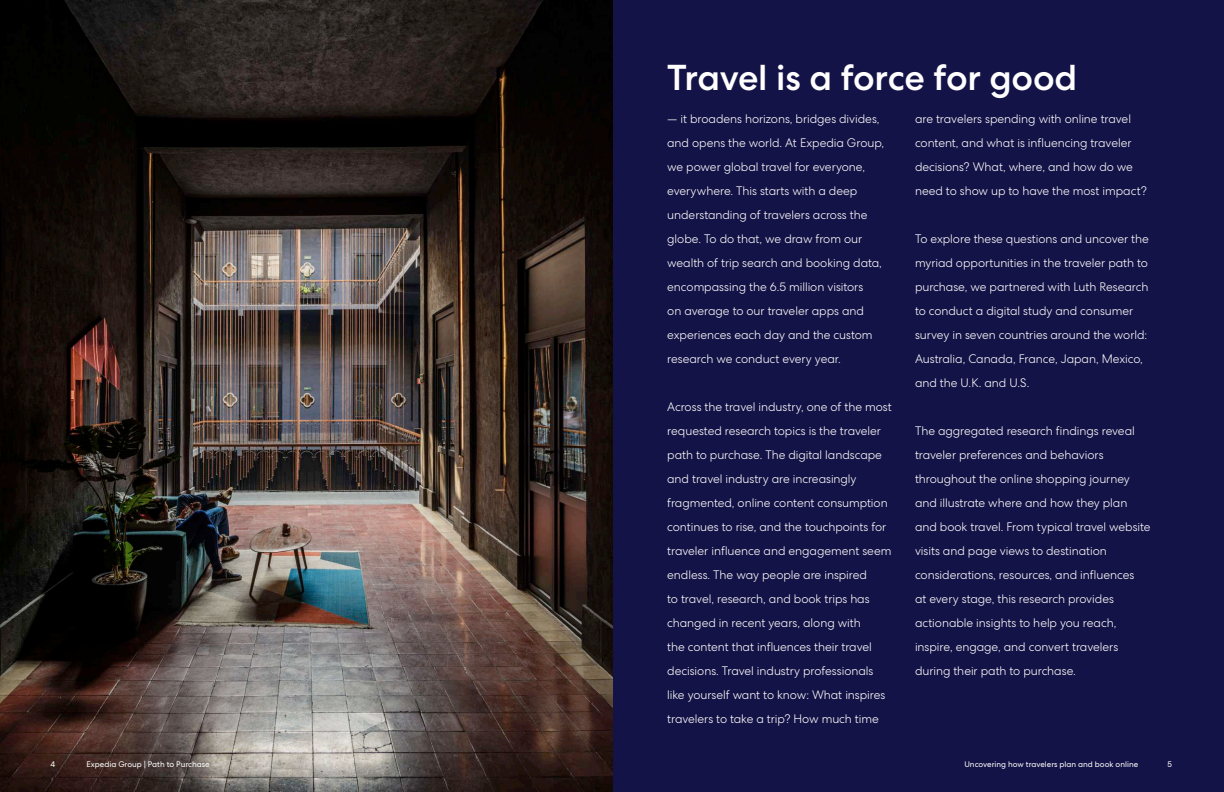
<style>
.page{position:relative;width:1224px;height:792px;background:#141347}
.page>*{position:absolute;margin:0;border:0;box-sizing:border-box;transform-origin:0 0}
.t1{font:500 36px "Centra No 2";letter-spacing:-.01em;color:#fff}
.t2{font:300 12px/24px "Centra No 2";letter-spacing:-.005em;color:#fff}
.t3{font:8px "Centra No 2";color:#fff}
</style>
<div class="page">
<img style="left:0;top:0;width:612px;height:792px">
<h1 class="t1" style="left:667px;top:56px;width:411px">Travel is a force for good</h1>
<p class="t2" style="left:667px;top:106px;width:219px">— it broadens horizons, bridges divides, and opens the world. At Expedia Group, we power global travel for everyone, everywhere. This starts with a deep understanding of travelers across the globe. To do that, we draw from our wealth of trip search and booking data, encompassing the 6.5 million visitors<br>on average to our traveler apps and experiences each day and the custom research we conduct every year.</p>
<p class="t2" style="left:667px;top:394px;width:226px">Across the travel industry, one of the most requested research topics is the traveler path to purchase. The digital landscape and travel industry are increasingly fragmented, online content consumption continues to rise, and the touchpoints for traveler influence and engagement seem endless. The way people are inspired<br>to travel, research, and book trips has changed in recent years, along with<br>the content that influences their travel decisions. Travel industry professionals like yourself want to know: What inspires travelers to take a trip? How much time</p>
<p class="t2" style="left:915px;top:106px;width:233px">are travelers spending with online travel content, and what is influencing traveler decisions? What, where, and how do we need to show up to have the most impact?</p>
<p class="t2" style="left:915px;top:226px;width:235px">To explore these questions and uncover the myriad opportunities in the traveler path to purchase, we partnered with Luth Research to conduct a digital study and consumer survey in seven countries around the world:<br>Australia, Canada, France, Japan, Mexico, and the U.K. and U.S.</p>
<p class="t2" style="left:915px;top:418px;width:237px">The aggregated research findings reveal traveler preferences and behaviors throughout the online shopping journey and illustrate where and how they plan and book travel. From typical travel website visits and page views to destination considerations, resources, and influences<br>at every stage, this research provides actionable insights to help you reach, inspire, engage, and convert travelers during their path to purchase.</p>
<p class="t3" style="left:51px;top:759px;width:6px">4</p>
<p class="t3" style="left:87px;top:759px;width:125px">Expedia Group | Path to Purchase</p>
<p class="t3" style="left:964px;top:759px;width:175px">Uncovering how travelers plan and book online</p>
<p class="t3" style="left:1168px;top:759px;width:6px">5</p>
</div>
